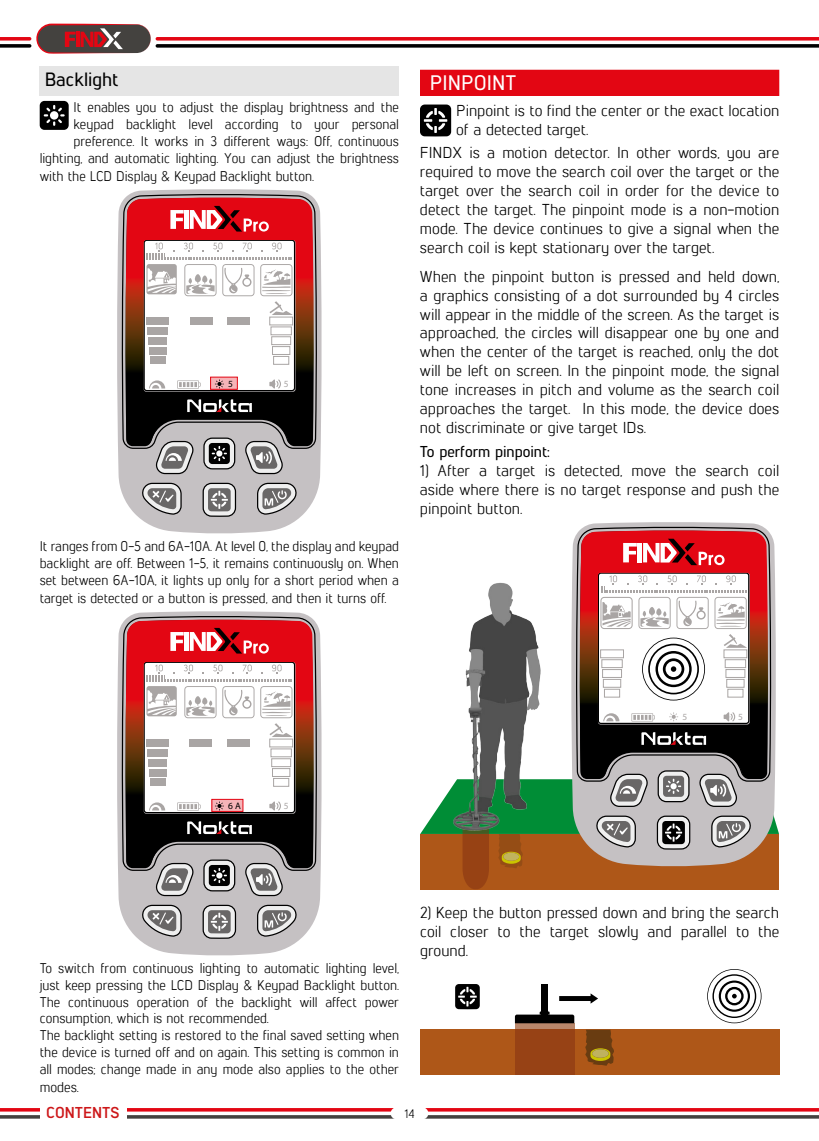
<style>
.page{position:relative;width:819px;height:1141px;background:#fff}
.page>*{position:absolute;margin:0;border:0;box-sizing:border-box;transform-origin:0 0}
.t1{font:500 21px "Lintel";color:#fff}
.t2{font:500 19.25px "Lintel";color:#000}
.t3{font:15.75px/18.9px "Lintel";color:#000;text-align:justify}
.t4{font:500 15.75px "Lintel";color:#000}
.t5{font:700 15.75px "Lintel";color:#cd1719}
.t6{font:14px/16.8px "Lintel";color:#000;text-align:justify;scale:.96 1}
.t7{font:14px "Lintel";color:#000}
.t8{font:12.25px "Lintel";color:#000}
.t9{font:9.45px "Myriad Pro";color:#a9a5a4}
.t10{font:9.45px "Myriad Pro";color:#000}
</style>
<div class="page">
<svg style="left:0;top:24px;width:819px;height:30px"></svg>
<svg style="left:0;top:1108px;width:819px;height:11px"></svg>
<div style="left:40px;top:66px;width:359px;height:29px;background:#e5e5e5"></div>
<div style="left:40px;top:101px;width:29px;height:29px;background:#000;border-radius:5px"></div>
<svg style="left:44px;top:105px;width:21px;height:21px"></svg>
<div style="left:50px;top:111px;width:8px;height:9px;background:#fff;border-radius:50%"></div>
<svg style="left:117px;top:202px;width:205px;height:300px;fill:#c5c1c3"></svg>
<svg style="left:122px;top:197px;width:196px;height:252px;background:#858384"></svg>
<svg style="left:126px;top:189px;width:187px;height:345px;background:#bcb9ba"></svg>
<svg style="left:256px;top:482px;width:40px;height:33px"></svg>
<svg style="left:202px;top:482px;width:35px;height:35px"></svg>
<svg style="left:244px;top:446px;width:40px;height:29px"></svg>
<div style="left:216px;top:450px;width:6px;height:7px;background:#fff;border-radius:50%"></div>
<svg style="left:125px;top:198px;width:189px;height:248px"></svg>
<svg style="left:187px;top:399px;width:65px;height:13px"></svg>
<svg style="left:269px;top:379px;width:12px;height:10px"></svg>
<div style="left:146px;top:317px;width:23px;height:8px;background:#a9a5a4"></div>
<div style="left:148px;top:327px;width:20px;height:8px;background:#a9a5a4"></div>
<div style="left:148px;top:337px;width:19px;height:8px;background:#a9a5a4"></div>
<div style="left:149px;top:347px;width:17px;height:7px;background:#a9a5a4"></div>
<div style="left:150px;top:356px;width:15px;height:8px;background:#a9a5a4"></div>
<div style="left:189px;top:317px;width:23px;height:8px;background:#a9a5a4"></div>
<div style="left:227px;top:317px;width:23px;height:8px;background:#a9a5a4"></div>
<div style="left:269px;top:317px;width:24px;height:8px;border:1px solid #a9a5a4"></div>
<div style="left:270px;top:326px;width:22px;height:9px;border:1px solid #a9a5a4"></div>
<div style="left:271px;top:336px;width:20px;height:9px;border:1px solid #a9a5a4"></div>
<div style="left:272px;top:346px;width:18px;height:9px;border:1px solid #a9a5a4"></div>
<div style="left:273px;top:356px;width:16px;height:9px;border:1px solid #a9a5a4"></div>
<svg style="left:149px;top:380px;width:16px;height:9px"></svg>
<svg style="left:146px;top:243px;width:146px;height:72px"></svg>
<div style="left:210px;top:377px;width:27px;height:12px;background:#f6b4b8"></div>
<div style="left:210px;top:377px;width:28px;height:13px;border:1px solid #e30613"></div>
<hr style="left:185px;top:210px;width:4px;height:19px;background:#fff">
<svg style="left:170px;top:210px;width:14px;height:19px"></svg>
<svg style="left:190px;top:206px;width:79px;height:26px"></svg>
<svg style="left:215px;top:379px;width:9px;height:10px"></svg>
<svg style="left:117px;top:624px;width:205px;height:300px;fill:#c5c1c3"></svg>
<svg style="left:122px;top:619px;width:196px;height:252px;background:#858384"></svg>
<svg style="left:126px;top:611px;width:187px;height:345px;background:#bcb9ba"></svg>
<svg style="left:256px;top:904px;width:40px;height:33px"></svg>
<svg style="left:202px;top:904px;width:35px;height:35px"></svg>
<svg style="left:244px;top:868px;width:40px;height:29px"></svg>
<div style="left:216px;top:872px;width:6px;height:7px;background:#fff;border-radius:50%"></div>
<svg style="left:125px;top:620px;width:189px;height:248px"></svg>
<svg style="left:187px;top:821px;width:65px;height:13px"></svg>
<svg style="left:269px;top:801px;width:12px;height:10px"></svg>
<div style="left:148px;top:749px;width:20px;height:8px;background:#a9a5a4"></div>
<div style="left:148px;top:759px;width:19px;height:8px;background:#a9a5a4"></div>
<div style="left:149px;top:769px;width:17px;height:7px;background:#a9a5a4"></div>
<div style="left:150px;top:778px;width:15px;height:8px;background:#a9a5a4"></div>
<div style="left:189px;top:739px;width:23px;height:8px;background:#a9a5a4"></div>
<div style="left:227px;top:739px;width:22px;height:8px;background:#a9a5a4"></div>
<div style="left:146px;top:739px;width:23px;height:8px;background:#a9a5a4"></div>
<div style="left:269px;top:739px;width:24px;height:8px;border:1px solid #a9a5a4"></div>
<div style="left:270px;top:748px;width:22px;height:9px;border:1px solid #a9a5a4"></div>
<div style="left:271px;top:758px;width:20px;height:9px;border:1px solid #a9a5a4"></div>
<div style="left:272px;top:768px;width:18px;height:9px;border:1px solid #a9a5a4"></div>
<div style="left:273px;top:778px;width:16px;height:9px;border:1px solid #a9a5a4"></div>
<svg style="left:149px;top:802px;width:16px;height:8px"></svg>
<svg style="left:146px;top:665px;width:146px;height:72px"></svg>
<div style="left:212px;top:799px;width:31px;height:12px;background:#f6b4b8"></div>
<div style="left:211px;top:799px;width:32px;height:13px;border:1px solid #e30613"></div>
<hr style="left:185px;top:632px;width:4px;height:19px;background:#fff">
<svg style="left:170px;top:632px;width:14px;height:19px"></svg>
<svg style="left:190px;top:628px;width:79px;height:26px"></svg>
<svg style="left:215px;top:801px;width:9px;height:10px"></svg>
<div style="left:420px;top:70px;width:359px;height:26px;background:#e30613"></div>
<svg style="left:420px;top:105px;width:31px;height:31px"></svg>
<img style="left:465px;top:582px;width:76px;height:191px">
<svg style="left:571px;top:535px;width:205px;height:238px;background:#cecbcd"></svg>
<svg style="left:576px;top:531px;width:196px;height:242px;background:#827f80"></svg>
<svg style="left:580px;top:522px;width:187px;height:8px"></svg>
<svg style="left:420px;top:773px;width:359px;height:116px;background:#968967"></svg>
<svg style="left:579px;top:530px;width:189px;height:249px;background:#8c4847"></svg>
<svg style="left:641px;top:732px;width:65px;height:13px"></svg>
<svg style="left:669px;top:712px;width:9px;height:9px"></svg>
<svg style="left:723px;top:712px;width:12px;height:9px"></svg>
<div style="left:723px;top:649px;width:24px;height:9px;border:1px solid #a9a5a4"></div>
<svg style="left:603px;top:713px;width:16px;height:8px"></svg>
<div style="left:637px;top:543px;width:5px;height:19px;background:#fff"></div>
<svg style="left:623px;top:543px;width:13px;height:19px"></svg>
<svg style="left:643px;top:539px;width:81px;height:26px"></svg>
<svg style="left:600px;top:575px;width:146px;height:125px"></svg>
<div style="left:420px;top:1030px;width:359px;height:45px;background:#ae5718"></div>
<svg style="left:585px;top:1030px;width:29px;height:36px"></svg>
<div style="left:592px;top:1049px;width:16px;height:9px;background:#bfb25f;border-radius:50%"></div>
<svg style="left:707px;top:969px;width:54px;height:54px"></svg>
<div style="left:515px;top:1023px;width:59px;height:7px;background:#b9876b"></div>
<div style="left:515px;top:1030px;width:59px;height:45px;background:#974215"></div>
<div style="left:541px;top:984px;width:6px;height:31px;background:#000"></div>
<svg style="left:515px;top:1011px;width:59px;height:12px"></svg>
<svg style="left:559px;top:993px;width:39px;height:11px"></svg>
<svg style="left:455px;top:984px;width:24px;height:25px"></svg>
<div style="left:390px;top:1107px;width:38px;height:12px;background:#fff;border-radius:6px"></div>
<div style="left:40px;top:1105px;width:86px;height:16px;background:#fff"></div>
<p class="t2" style="left:45px;top:66px;width:75px">Backlight</p>
<p class="t6" style="left:74px;top:98px;width:340px">It enables you to adjust the display brightness and the</p>
<p class="t6" style="left:74px;top:115px;width:340px">keypad backlight level according to your personal</p>
<p class="t6" style="left:74px;top:132px;width:340px">preference. It works in 3 different ways: Off, continuous</p>
<p class="t6" style="left:40px;top:149px;width:376px">lighting, and automatic lighting. You can adjust the brightness</p>
<p class="t6" style="left:40px;top:167px;width:287px">with the LCD Display &amp; Keypad Backlight button.</p>
<p class="t10" style="left:228px;top:378px;width:6px">5</p>
<p class="t9" style="left:284px;top:378px;width:6px">5</p>
<p class="t6" style="left:40px;top:537px;width:376px">It ranges from 0-5 and 6A-10A. At level 0, the display and keypad backlight are off. Between 1-5, it remains continuously on. When set between 6A-10A, it lights up only for a short period when a</p>
<p class="t6" style="left:40px;top:589px;width:362px">target is detected or a button is pressed, and then it turns off.</p>
<h1 class="t1" style="left:430px;top:68px;width:88px">PINPOINT</h1>
<p class="t3" style="left:456px;top:100px;width:325px">Pinpoint is to find the center or the exact location of a detected target.</p>
<p class="t3" style="left:420px;top:143px;width:361px">FINDX is a motion detector. In other words, you are required to move the search coil over the target or the target over the search coil in order for the device to detect the target. The pinpoint mode is a non-motion mode. The device continues to give a signal when the search coil is kept stationary over the target.</p>
<p class="t3" style="left:420px;top:266px;width:361px">When the pinpoint button is pressed and held down, a graphics consisting of a dot surrounded by 4 circles will appear in the middle of the screen. As the target is approached, the circles will disappear one by one and when the center of the target is reached, only the dot will be left on screen. In the pinpoint mode, the signal tone increases in pitch and volume as the search coil approaches the target. In this mode, the device does not discriminate or give target IDs.</p>
<p class="t4" style="left:420px;top:440px;width:131px">To perform pinpoint:</p>
<p class="t3" style="left:420px;top:460px;width:361px">1) After a target is detected, move the search coil aside where there is no target response and push the pinpoint button.</p>
<p class="t10" style="left:228px;top:800px;width:14px">6 A</p>
<p class="t9" style="left:284px;top:800px;width:6px">5</p>
<p class="t9" style="left:682px;top:711px;width:6px">5</p>
<p class="t9" style="left:738px;top:711px;width:6px">5</p>
<p class="t6" style="left:40px;top:959px;width:376px;text-align:left">To switch from continuous lighting to automatic lighting level, just keep pressing the LCD Display &amp; Keypad Backlight button.<br>The continuous operation of the backlight will affect power consumption, which is not recommended.<br>The backlight setting is restored to the final saved setting when the device is turned off and on again. This setting is common in all modes; change made in any mode also applies to the other</p>
<p class="t7" style="left:40px;top:1078px;width:41px">modes.</p>
<p class="t3" style="left:420px;top:902px;width:361px">2) Keep the button pressed down and bring the search coil closer to the target slowly and parallel to the ground.</p>
<p class="t5" style="left:46px;top:1102px;width:75px">CONTENTS</p>
<p class="t8" style="left:404px;top:1105px;width:12px">14</p>
</div>
